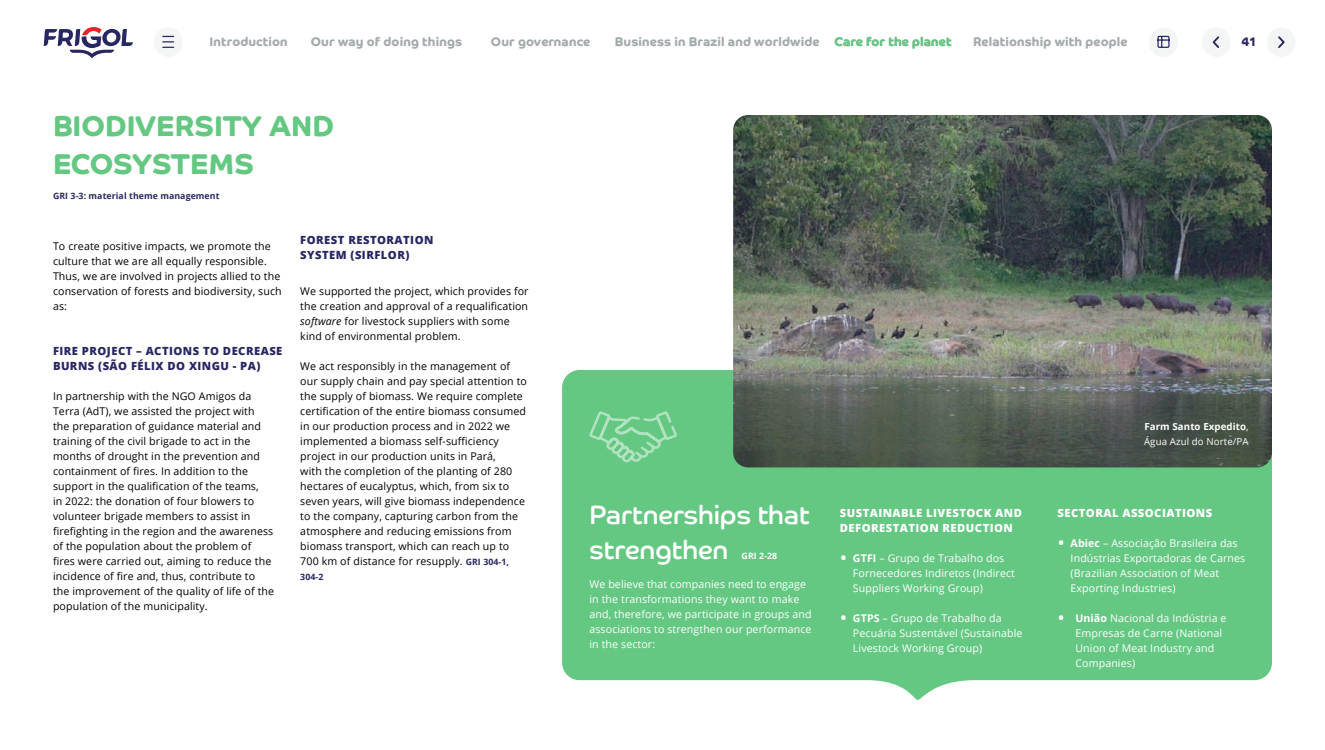
<style>
.page{position:relative;width:1325px;height:750px;background:#fff}
.page>*{position:absolute;margin:0;border:0;box-sizing:border-box;transform-origin:0 0}
.t1{font:700 28.75px/38.8px "Co Headline";color:#64c882}
.t2{font:26.25px/35px "Co Headline";color:#fff}
.t3{font:700 12.5px "Co Headline";letter-spacing:.01em;color:#a3aaad}
.t4{font:700 12.5px "Co Headline";color:#282763}
.t5{font:800 11.25px/15px "Open Sans";letter-spacing:.04em;color:#282763}
.t6{font:800 11.25px/15px "Open Sans";letter-spacing:.04em;color:#fff}
.t7{font:10.62px/15px "Open Sans";letter-spacing:.01em;color:#000}
.t8{font:10.62px/15px "Open Sans";letter-spacing:.01em;color:#fff}
.t9{font:9.75px/15px "Open Sans";letter-spacing:.01em;color:#fff}
.t10{font:700 8.75px "Open Sans";letter-spacing:.01em;color:#282763}
.t11{font:700 8.75px "Open Sans";color:#fff}
.s1{font-style:italic}
.s2{font-weight:700;font-size:8.75px;color:#282763}
.s3{font-size:20px}
.s4{font-weight:700}
</style>
<div class="page">
<svg style="left:562px;top:370px;width:710px;height:330px;background:#70cc8b"></svg>
<img style="left:733px;top:115px;width:539px;height:352px">
<svg style="left:588px;top:410px;width:91px;height:54px;background:#75cd8f"></svg>
<svg style="left:44px;top:27px;width:89px;height:31px"></svg>
<div style="left:1202px;top:28px;width:29px;height:29px;background:#f4f5f5;border-radius:50%"></div>
<svg style="left:1212px;top:36px;width:8px;height:12px"></svg>
<div style="left:154px;top:28px;width:29px;height:29px;background:#f4f5f5;border-radius:50%"></div>
<svg style="left:163px;top:36px;width:11px;height:12px"></svg>
<div style="left:1149px;top:28px;width:29px;height:29px;background:#f4f5f5;border-radius:50%"></div>
<svg style="left:1157px;top:35px;width:13px;height:13px"></svg>
<div style="left:1267px;top:28px;width:29px;height:29px;background:#f4f5f5;border-radius:50%"></div>
<svg style="left:1278px;top:36px;width:7px;height:12px"></svg>
<p class="t3" style="left:210px;top:34px;width:80px">Introduction</p>
<p class="t3" style="left:311px;top:34px;width:153px">Our way of doing things</p>
<p class="t3" style="left:491px;top:34px;width:101px">Our governance</p>
<p class="t3" style="left:615px;top:34px;width:338px">Business in Brazil and worldwide Care for the planet</p>
<p class="t3" style="left:973px;top:34px;width:156px">Relationship with people</p>
<p class="t4" style="left:1242px;top:35px;width:16px">41</p>
<h1 class="t1" style="left:53px;top:106px;width:283px">BIODIVERSITY AND<br>ECOSYSTEMS</h1>
<p class="t10" style="left:53px;top:190px;width:168px">GRI 3-3: material theme management</p>
<p class="t7" style="left:53px;top:238px;width:230px">To create positive impacts, we promote the culture that we are all equally responsible.<br>Thus, we are involved in projects allied to the conservation of forests and biodiversity, such as:</p>
<p class="t5" style="left:53px;top:343px;width:231px">FIRE PROJECT – ACTIONS TO DECREASE<br>BURNS (SÃO FÉLIX DO XINGU - PA)</p>
<p class="t7" style="left:53px;top:388px;width:223px">In partnership with the NGO Amigos da Terra (AdT), we assisted the project with<br>the preparation of guidance material and training of the civil brigade to act in the months of drought in the prevention and containment of fires. In addition to the support in the qualification of the teams,<br>in 2022: the donation of four blowers to volunteer brigade members to assist in firefighting in the region and the awareness of the population about the problem of fires were carried out, aiming to reduce the incidence of fire and, thus, contribute to the improvement of the quality of life of the population of the municipality.</p>
<p class="t5" style="left:300px;top:231px;width:135px">FOREST RESTORATION<br>SYSTEM (SIRFLOR)</p>
<p class="t7" style="left:300px;top:283px;width:230px">We supported the project, which provides for the creation and approval of a requalification <span class="s1">software</span> for livestock suppliers with some kind of environmental problem.</p>
<p class="t7" style="left:300px;top:358px;width:228px">We act responsibly in the management of our supply chain and pay special attention to the supply of biomass. We require complete certification of the entire biomass consumed in our production process and in 2022 we implemented a biomass self-sufficiency project in our production units in Pará,<br>with the completion of the planting of 280 hectares of eucalyptus, which, from six to seven years, will give biomass independence to the company, capturing carbon from the atmosphere and reducing emissions from biomass transport, which can reach up to 700 km of distance for resupply. <span class="s2">GRI 304-1,</span></p>
<p class="t10" style="left:300px;top:571px;width:25px">304-2</p>
<h2 class="t2" style="left:589px;top:498px;width:222px">Partnerships that strengthen</h2>
<p class="t11" style="left:742px;top:550px;width:37px">GRI 2-28</p>
<p class="t8" style="left:589px;top:577px;width:224px">We believe that companies need to engage in the transformations they want to make and, therefore, we participate in groups and associations to strengthen our performance in the sector:</p>
<p class="t6" style="left:840px;top:504px;width:184px">SUSTAINABLE LIVESTOCK AND<br>DEFORESTATION REDUCTION</p>
<p class="t8" style="left:853px;top:550px;width:164px;text-indent:-13px"><span class="s3">•</span> <span class="s4">GTFI</span> – Grupo de Trabalho dos<br>Fornecedores Indiretos (Indirect<br>Suppliers Working Group)</p>
<p class="t8" style="left:853px;top:610px;width:171px;text-indent:-13px"><span class="s3">•</span> <span class="s4">GTPS</span> – Grupo de Trabalho da<br>Pecuária Sustentável (Sustainable<br>Livestock Working Group)</p>
<p class="t9" style="left:1144px;top:419px;width:106px"><span class="s4">Farm Santo Expedito</span>,<br>Água Azul do Norte/PA</p>
<p class="t6" style="left:1058px;top:504px;width:156px">SECTORAL ASSOCIATIONS</p>
<p class="t8" style="left:1071px;top:535px;width:176px;text-indent:-13px"><span class="s3">•</span> <span class="s4">Abiec</span> – Associação Brasileira das<br>Indústrias Exportadoras de Carnes (Brazilian Association of Meat<br>Exporting Industries)</p>
<p class="t8" style="left:1075px;top:610px;width:153px;text-indent:-18px"><span class="s3">•</span> <span class="s4">União</span> Nacional da Indústria e<br>Empresas de Carne (National<br>Union of Meat Industry and<br>Companies)</p>
</div>
